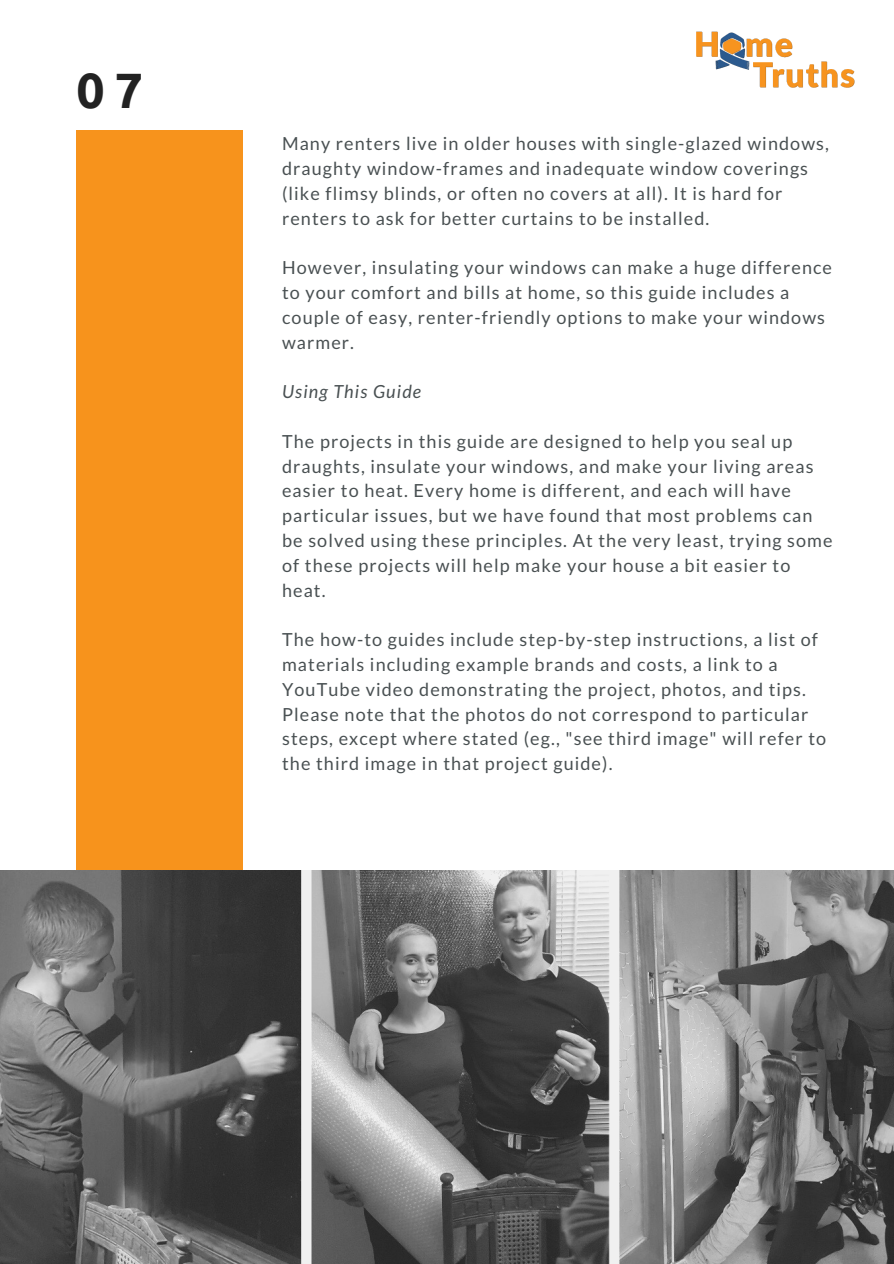
<style>
.page{position:relative;width:894px;height:1264px;background:#fff}
.page>*{position:absolute;margin:0;border:0;box-sizing:border-box;transform-origin:0 0}
.t1{font:700 49.65px "Ubuntu";color:#222}
.t2{font:18px/24.8px "Lato";letter-spacing:.06em;color:#495052}
.t3{font:italic 18px "Lato";letter-spacing:.06em;color:#495052}
</style>
<div class="page">
<img style="left:696px;top:31px;width:159px;height:57px">
<div style="left:77px;top:130px;width:165px;height:873px;background:#f7931c"></div>
<img style="left:0;top:870px;width:893px;height:393px">
<h1 class="t1" style="left:77px;top:62px;width:68px">07</h1>
<p class="t2" style="left:282px;top:131px;width:548px">Many renters live in older houses with single-glazed windows, draughty window-frames and inadequate window coverings (like flimsy blinds, or often no covers at all). It is hard for renters to ask for better curtains to be installed.</p>
<p class="t2" style="left:282px;top:255px;width:551px">However, insulating your windows can make a huge difference to your comfort and bills at home, so this guide includes a couple of easy, renter-friendly options to make your windows warmer.</p>
<p class="t3" style="left:282px;top:380px;width:141px">Using This Guide</p>
<p class="t2" style="left:282px;top:428px;width:552px">The projects in this guide are designed to help you seal up draughts, insulate your windows, and make your living areas easier to heat. Every home is different, and each will have particular issues, but we have found that most problems can be solved using these principles. At the very least, trying some of these projects will help make your house a bit easier to heat.</p>
<p class="t2" style="left:282px;top:626px;width:545px">The how-to guides include step-by-step instructions, a list of materials including example brands and costs, a link to a YouTube video demonstrating the project, photos, and tips.<br>Please note that the photos do not correspond to particular steps, except where stated (eg., "see third image" will refer to the third image in that project guide).</p>
</div>
